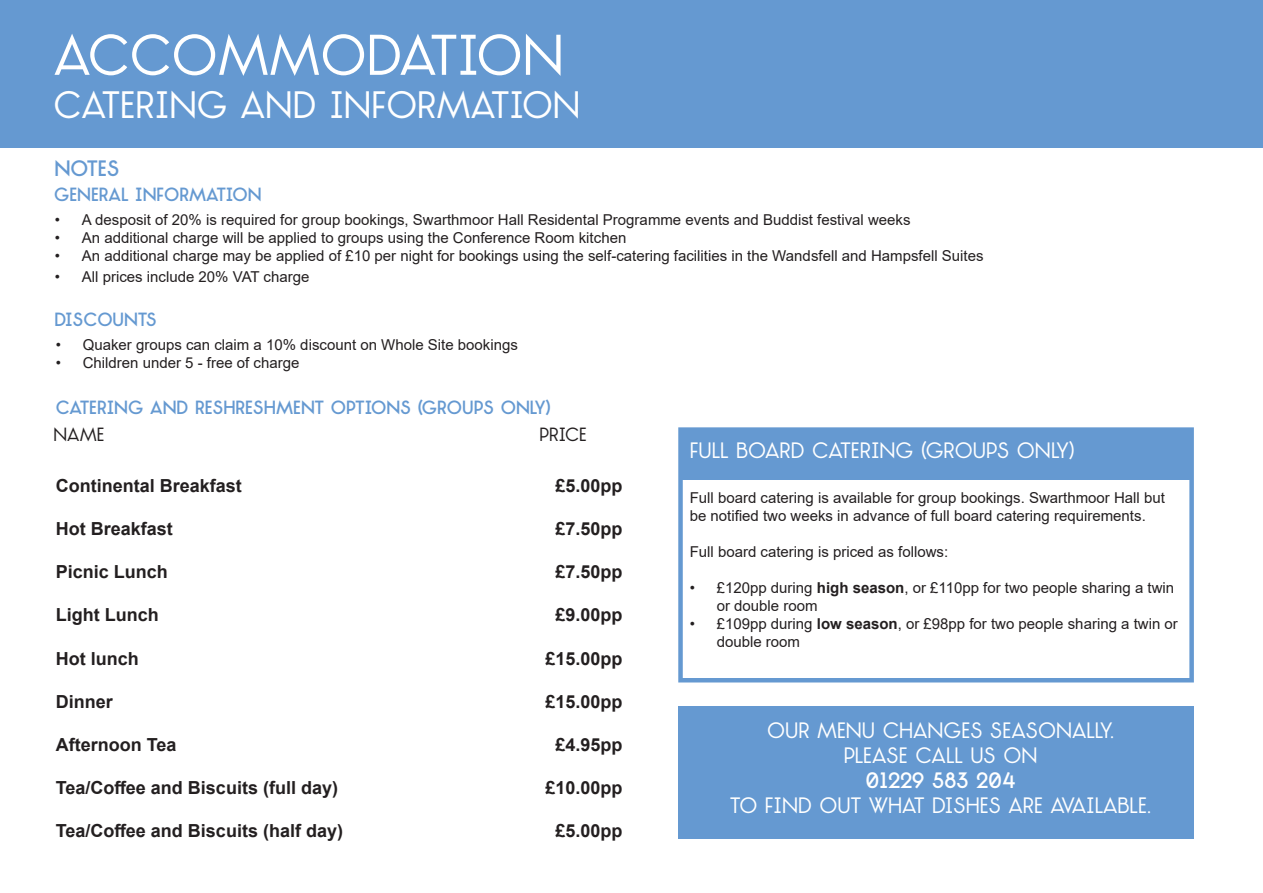
<style>
.page{position:relative;width:1263px;height:893px;background:#fff}
.page>*{position:absolute;margin:0;border:0;box-sizing:border-box;transform-origin:0 0}
.t1{font:54px "TJ Evolette A";color:#fff}
.t2{font:36px "TJ Evolette A";color:#fff}
.t3{font:21px "TJ Evolette A";color:#fff}
.t4{font:700 21px "TJ Evolette A";color:#fff}
.t5{font:700 21px "TJ Evolette A";color:#6599d1}
.t6{font:700 18px "Arial";color:#231f20}
.t7{font:700 18px "TJ Evolette A";color:#6599d1}
.t8{font:18px "TJ Evolette A";color:#231f20}
.t9{font:15px/18px "Arial";color:#231f20}
.s1{font-weight:700}
</style>
<div class="page">
<div style="left:0;top:0;width:1263px;height:148px;background:#6599d1"></div>
<div style="left:678px;top:427px;width:516px;height:255px;border:4px solid #6599d1"></div>
<div style="left:679px;top:430px;width:513px;height:50px;background:#6599d1"></div>
<div style="left:678px;top:707px;width:516px;height:132px;background:#6599d1"></div>
<p class="t1" style="left:54px;top:23px;width:512px">ACCOMMODATION</p>
<p class="t2" style="left:54px;top:84px;width:528px">CATERING AND INFORMATION</p>
<p class="t5" style="left:54px;top:156px;width:65px">NOTES</p>
<p class="t7" style="left:54px;top:183px;width:209px">GENERAL INFORMATION</p>
<p class="t9" style="left:55px;top:210px;width:857px">• A desposit of 20% is required for group bookings, Swarthmoor Hall Residental Programme events and Buddist festival weeks</p>
<p class="t9" style="left:55px;top:228px;width:573px">• An additional charge will be applied to groups using the Conference Room kitchen</p>
<p class="t9" style="left:55px;top:246px;width:930px">• An additional charge may be applied of £10 per night for bookings using the self-catering facilities in the Wandsfell and Hampsfell Suites</p>
<p class="t9" style="left:55px;top:268px;width:256px">• All prices include 20% VAT charge</p>
<p class="t7" style="left:54px;top:309px;width:102px">DISCOUNTS</p>
<p class="t9" style="left:56px;top:336px;width:464px">• Quaker groups can claim a 10% discount on Whole Site bookings</p>
<p class="t9" style="left:56px;top:354px;width:245px">• Children under 5 - free of charge</p>
<p class="t7" style="left:56px;top:397px;width:497px">CATERING AND RESHRESHMENT OPTIONS (GROUPS ONLY)</p>
<p class="t8" style="left:54px;top:424px;width:52px">NAME</p>
<p class="t8" style="left:498px;top:424px;width:27px">P</p>
<p class="t8" style="left:549px;top:424px;width:39px">RICE</p>
<p class="t6" style="left:56px;top:473px;width:188px">Continental Breakfast</p>
<p class="t6" style="left:555px;top:473px;width:69px">£5.00pp</p>
<p class="t6" style="left:56px;top:516px;width:119px">Hot Breakfast</p>
<p class="t6" style="left:555px;top:516px;width:69px">£7.50pp</p>
<p class="t6" style="left:56px;top:559px;width:114px">Picnic Lunch</p>
<p class="t6" style="left:555px;top:559px;width:69px">£7.50pp</p>
<p class="t6" style="left:56px;top:602px;width:104px">Light Lunch</p>
<p class="t6" style="left:555px;top:602px;width:69px">£9.00pp</p>
<p class="t6" style="left:56px;top:646px;width:84px">Hot lunch</p>
<p class="t6" style="left:545px;top:646px;width:79px">£15.00pp</p>
<p class="t6" style="left:56px;top:689px;width:59px">Dinner</p>
<p class="t6" style="left:545px;top:689px;width:79px">£15.00pp</p>
<p class="t6" style="left:56px;top:732px;width:122px">Afternoon Tea</p>
<p class="t6" style="left:555px;top:732px;width:69px">£4.95pp</p>
<p class="t6" style="left:56px;top:775px;width:284px">Tea/Coffee and Biscuits (full day)</p>
<p class="t6" style="left:545px;top:775px;width:79px">£10.00pp</p>
<p class="t6" style="left:56px;top:818px;width:289px">Tea/Coffee and Biscuits (half day)</p>
<p class="t6" style="left:555px;top:818px;width:69px">£5.00pp</p>
<p class="t3" style="left:690px;top:438px;width:386px">FULL BOARD CATERING (GROUPS ONLY)</p>
<p class="t9" style="left:690px;top:488px;width:477px">Full board catering is available for group bookings. Swarthmoor Hall but be notified two weeks in advance of full board catering requirements.</p>
<p class="t9" style="left:690px;top:542px;width:260px">Full board catering is priced as follows:</p>
<p class="t9" style="left:717px;top:578px;width:459px;text-indent:-27px">• £120pp during <span class="s1">high season</span>, or £110pp for two people sharing a twin or double room</p>
<p class="t9" style="left:717px;top:614px;width:463px;text-indent:-27px">• £109pp during <span class="s1">low season</span>, or £98pp for two people sharing a twin or double room</p>
<p class="t3" style="left:767px;top:717px;width:348px">OUR MENU CHANGES SEASONALLY.</p>
<p class="t3" style="left:844px;top:743px;width:195px">PLEAS E CALL US ON</p>
<p class="t4" style="left:865px;top:768px;width:152px">01229 583 204</p>
<p class="t3" style="left:730px;top:793px;width:422px">TO FIND OUT WHAT DISH ES ARE AVAILABLE.</p>
</div>
